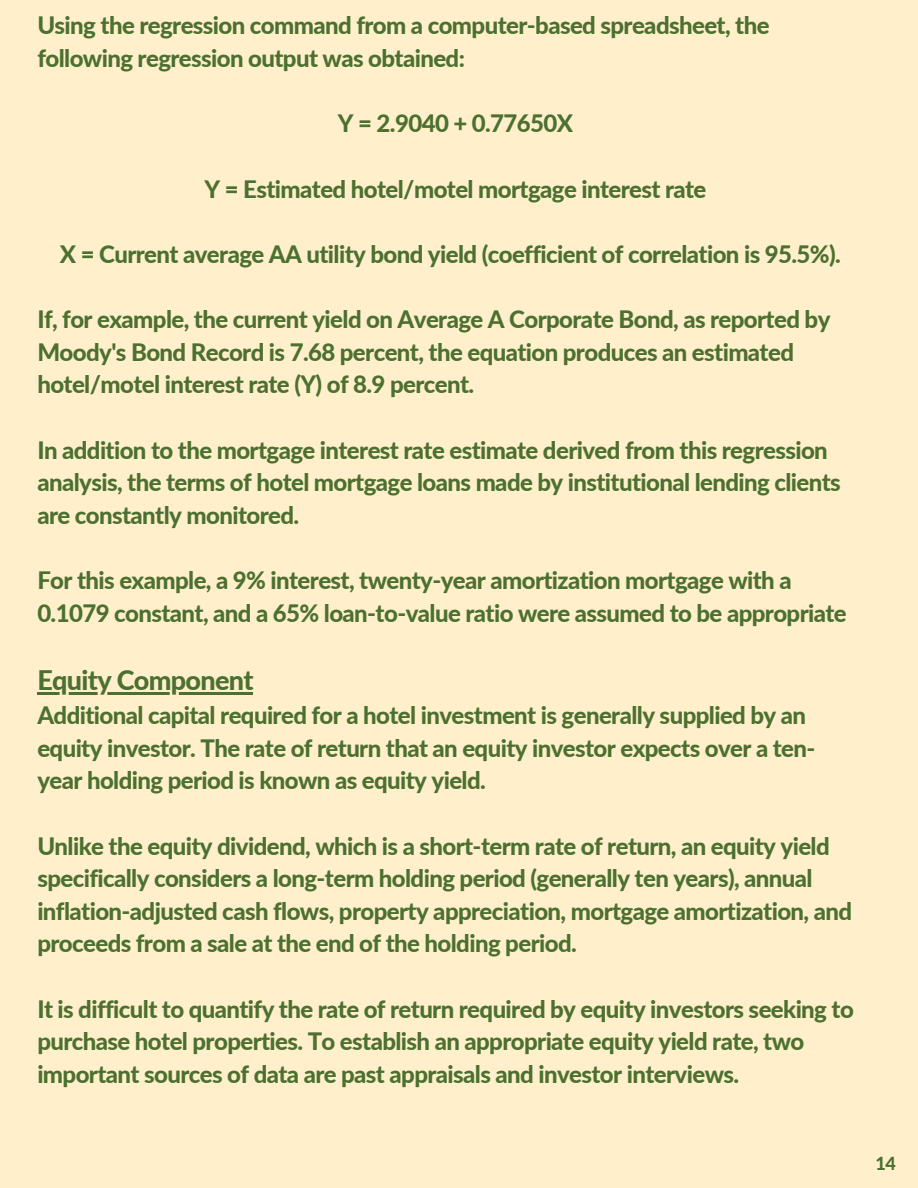
<style>
.page{position:relative;width:918px;height:1188px;background:#fff0cb}
.page>*{position:absolute;margin:0;border:0;box-sizing:border-box;transform-origin:0 0}
.t1{font:800 27px "Lato";letter-spacing:-.025em;color:#4c7031}
.t2{font:800 24px/32.7px "Lato";letter-spacing:-.025em;color:#4c7031}
.t3{font:800 18px "Lato";color:#4c7031}
</style>
<div class="page">
<hr style="left:37px;top:693px;width:216px;height:2px;background:#4c7031">
<p class="t2" style="left:37px;top:9px;width:734px">Using the regression command from a computer-based spreadsheet, the following regression output was obtained:</p>
<p class="t2" style="left:338px;top:107px;width:237px">Y = 2.9040 + 0.77650X</p>
<p class="t2" style="left:205px;top:172px;width:503px">Y = Estimated hotel/motel mortgage interest rate</p>
<p class="t2" style="left:60px;top:237px;width:782px">X = Current average AA utility bond yield (coefficient of correlation is 95.5%).</p>
<p class="t2" style="left:37px;top:302px;width:795px">If, for example, the current yield on Average A Corporate Bond, as reported by<br>Moody's Bond Record is 7.68 percent, the equation produces an estimated hotel/motel interest rate (Y) of 8.9 percent.</p>
<p class="t2" style="left:37px;top:433px;width:805px">In addition to the mortgage interest rate estimate derived from this regression analysis, the terms of hotel mortgage loans made by institutional lending clients are constantly monitored.</p>
<p class="t2" style="left:37px;top:563px;width:811px">For this example, a 9% interest, twenty-year amortization mortgage with a<br>0.1079 constant, and a 65% loan-to-value ratio were assumed to be appropriate</p>
<p class="t1" style="left:37px;top:664px;width:218px">Equity Component</p>
<p class="t2" style="left:37px;top:698px;width:780px">Additional capital required for a hotel investment is generally supplied by an equity investor. The rate of return that an equity investor expects over a ten&shy;year holding period is known as equity yield.</p>
<p class="t2" style="left:37px;top:829px;width:816px">Unlike the equity dividend, which is a short-term rate of return, an equity yield specifically considers a long-term holding period (generally ten years), annual inflation-adjusted cash flows, property appreciation, mortgage amortization, and proceeds from a sale at the end of the holding period.</p>
<p class="t2" style="left:37px;top:992px;width:818px">It is difficult to quantify the rate of return required by equity investors seeking to purchase hotel properties. To establish an appropriate equity yield rate, two important sources of data are past appraisals and investor interviews.</p>
<p class="t3" style="left:876px;top:1152px;width:22px">14</p>
</div>
